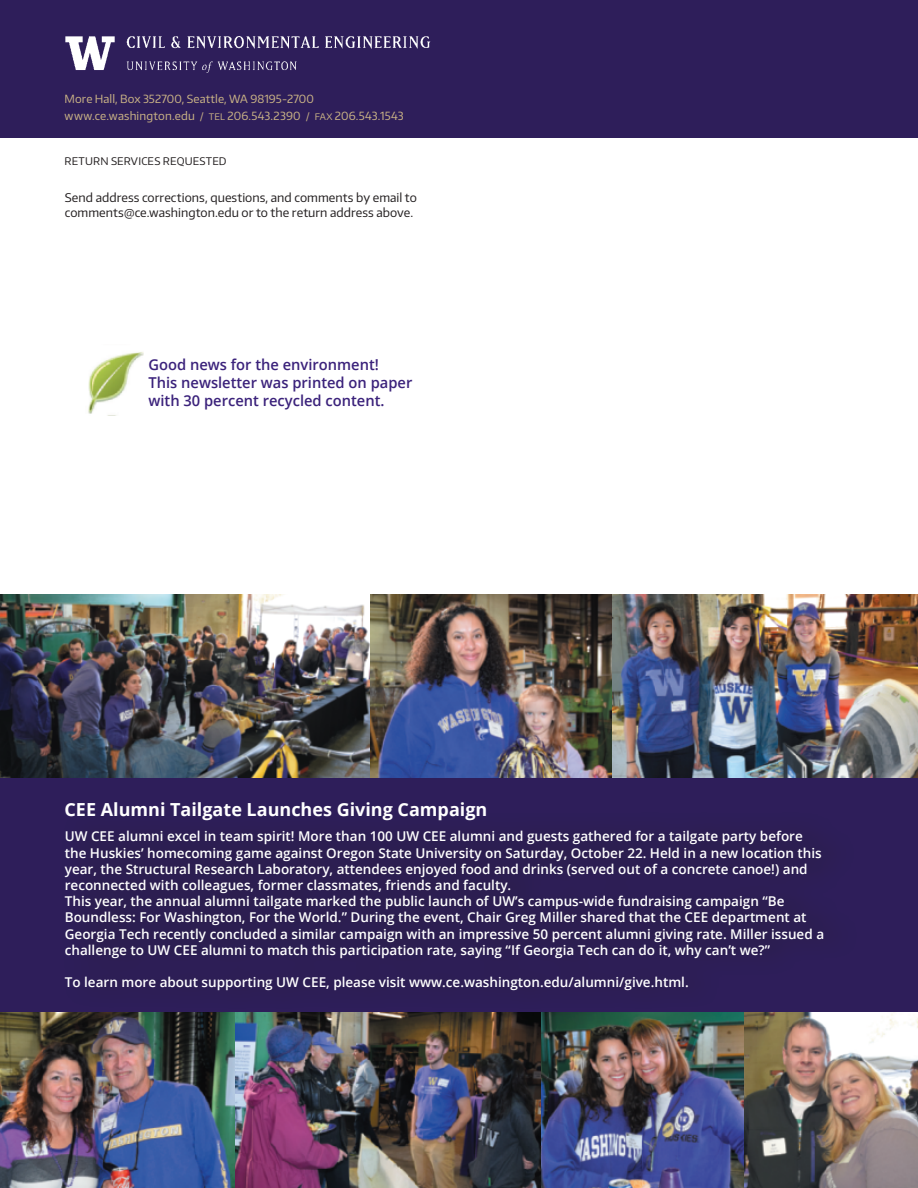
<style>
.page{position:relative;width:918px;height:1188px;background:#fff}
.page>*{position:absolute;margin:0;border:0;box-sizing:border-box;transform-origin:0 0}
.t1{font:700 18px "Open Sans";color:#fff}
.t2{font:600 15px/18px "Open Sans";color:#3b227b}
.t3{font:600 13.5px/16.2px "Open Sans";color:#fff}
.t4{font:12px/14.4px "Encode Sans Normal";letter-spacing:.005em;color:#231f20}
.t5{font:11.25px/17.2px "Encode Sans Normal";letter-spacing:.01em;color:#cbb486}
.t6{font:10.5px "Encode Sans Normal";letter-spacing:.015em;color:#231f20}
.s1{font-size:10.5px}
.s2{font-size:9px}
</style>
<div class="page">
<div style="left:0;top:595px;width:918px;height:593px;background:#2e1e5a"></div>
<div style="left:0;top:0;width:918px;height:138px;background:#2e1e5a"></div>
<img style="left:65px;top:37px;width:365px;height:36px">
<img style="left:0;top:1012px;width:918px;height:176px">
<img style="left:0;top:594px;width:918px;height:184px">
<div style="left:58px;top:809px;width:801px;height:202px;background:#2c1e53"></div>
<img style="left:88px;top:352px;width:55px;height:62px">
<p class="t5" style="left:65px;top:89px;width:341px">More Hall, Box 352700, Seattle, WA 98195-2700 www.ce.washington.edu <span class="s1">/</span> <span class="s2">TEL</span> 206.543.2390 <span class="s1">/</span> <span class="s2">FAX</span> 206.543.1543</p>
<p class="t6" style="left:65px;top:154px;width:164px">RETURN SERVICES REQUESTED</p>
<p class="t4" style="left:65px;top:190px;width:354px">Send address corrections, questions, and comments by email to comments@ce.washington.edu or to the return address above.</p>
<p class="t2" style="left:148px;top:355px;width:265px">Good news for the environment!<br>This newsletter was printed on paper with 30 percent recycled content.</p>
<h1 class="t1" style="left:64px;top:797px;width:424px">CEE Alumni Tailgate Launches Giving Campaign</h1>
<p class="t3" style="left:65px;top:828px;width:761px">UW CEE alumni excel in team spirit! More than 100 UW CEE alumni and guests gathered for a tailgate party before the Huskies’ homecoming game against Oregon State University on Saturday, October 22. Held in a new location this year, the Structural Research Laboratory, attendees enjoyed food and drinks (served out of a concrete canoe!) and reconnected with colleagues, former classmates, friends and faculty.<br>This year, the annual alumni tailgate marked the public launch of UW’s campus-wide fundraising campaign “Be Boundless: For Washington, For the World.” During the event, Chair Greg Miller shared that the CEE department at Georgia Tech recently concluded a similar campaign with an impressive 50 percent alumni giving rate. Miller issued a challenge to UW CEE alumni to match this participation rate, saying “If Georgia Tech can do it, why can’t we?”</p>
<p class="t3" style="left:65px;top:974px;width:625px">To learn more about supporting UW CEE, please visit www.ce.washington.edu/alumni/give.html.</p>
</div>
